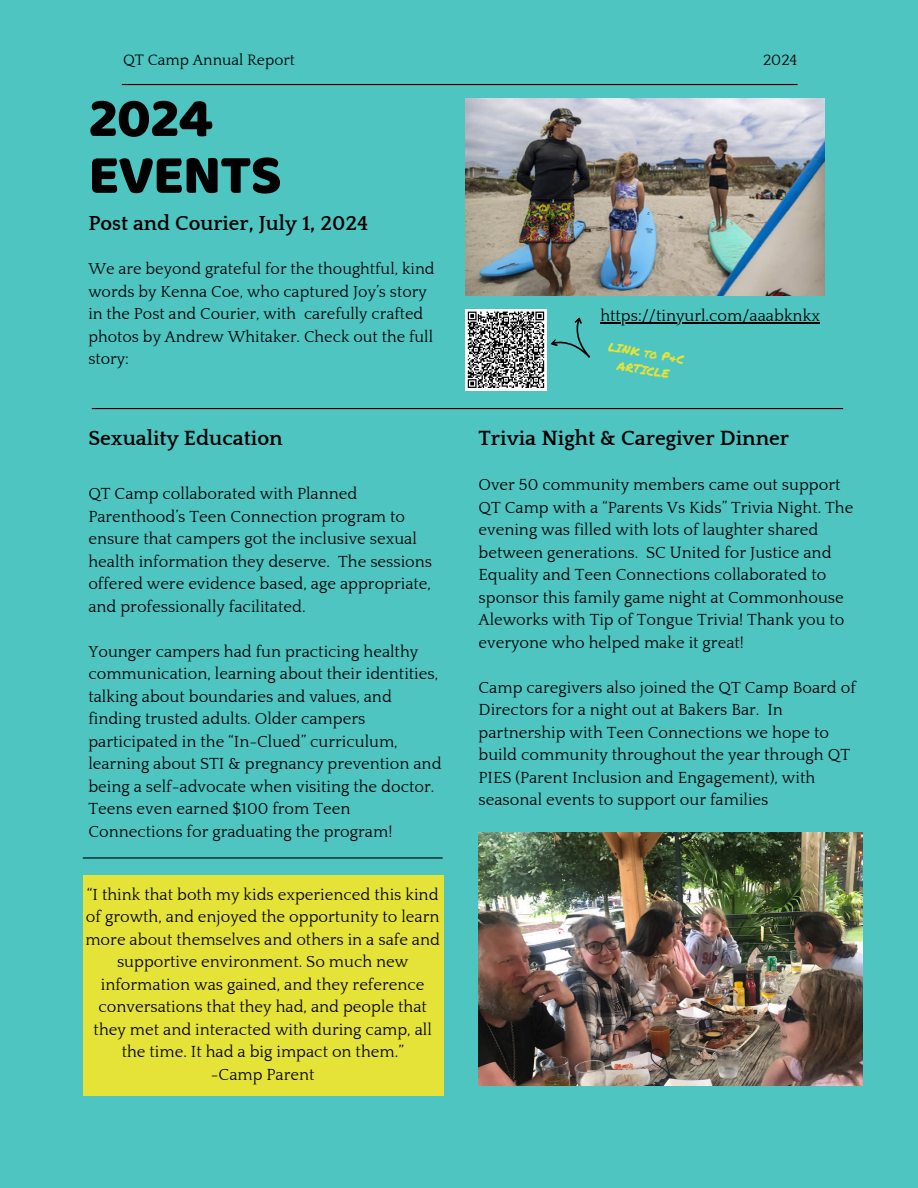
<style>
.page{position:relative;width:918px;height:1188px;background:#4ec5c1}
.page>*{position:absolute;margin:0;border:0;box-sizing:border-box;transform-origin:0 0}
.t1{font:56.4px/56.7px "Baloo";letter-spacing:-.02em;color:#000001}
.t2{font:700 21.15px "Quattrocento";color:#000001}
.t3{font:700 20.85px "Quattrocento";color:#000001}
.t4{font:16.5px/22.5px "Quattrocento";color:#000001}
.t5{font:16.5px/22.5px "Quattrocento";color:#000;text-align:center}
.t6{font:16.2px/22.6px "Quattrocento";color:#000001}
.t7{font:15.45px "Quattrocento";color:#000001}
.t8{font:12.15px "Permanent Marker";color:#e5e338}
</style>
<div class="page">
<hr style="left:122px;top:84px;width:676px;height:1px;background:#000001">
<hr style="left:92px;top:408px;width:751px;height:1px;background:#000001">
<hr style="left:83px;top:857px;width:360px;height:2px;background:#000001">
<div style="left:465px;top:309px;width:82px;height:81px;background:#fff"></div>
<svg style="left:467px;top:311px;width:136px;height:77px"></svg>
<img style="left:465px;top:99px;width:359px;height:196px">
<img style="left:479px;top:832px;width:383px;height:253px">
<div style="left:83px;top:875px;width:360px;height:221px;background:#e5e338"></div>
<hr style="left:600px;top:322px;width:220px;height:1px;background:#000">
<p class="t7" style="left:123px;top:52px;width:173px">QT Camp Annual Report</p>
<p class="t7" style="left:763px;top:52px;width:36px">2024</p>
<h3 class="t1" style="left:88px;top:88px;width:195px">2024<br>EVENTS</h3>
<h2 class="t3" style="left:88px;top:212px;width:282px">Post and Courier, July 1, 2024</h2>
<h1 class="t6" style="left:88px;top:258px;width:348px">We are beyond grateful for the thoughtful, kind words by Kenna Coe, who captured Joy’s story in the Post and Courier, with carefully crafted photos by Andrew Whitaker. Check out the full</h1>
<p class="t6" style="left:88px;top:348px;width:42px">story:</p>
<h2 class="t2" style="left:88px;top:427px;width:196px">Sexuality Education</h2>
<h3 class="t4" style="left:88px;top:483px;width:345px">QT Camp collaborated with Planned Parenthood’s Teen Connection program to ensure that campers got the inclusive sexual health information they deserve. The sessions offered were evidence based, age appropriate, and professionally facilitated.</h3>
<h3 class="t4" style="left:88px;top:641px;width:355px">Younger campers had fun practicing healthy communication, learning about their identities, talking about boundaries and values, and finding trusted adults. Older campers participated in the “In-Clued” curriculum, learning about STI &amp; pregnancy prevention and being a self-advocate when visiting the doctor.<br>Teens even earned $100 from Teen Connections for graduating the program!</h3>
<h3 class="t5" style="left:85px;top:884px;width:356px">“I think that both my kids experienced this kind of growth, and enjoyed the opportunity to learn more about themselves and others in a safe and supportive environment. So much new information was gained, and they reference conversations that they had, and people that they met and interacted with during camp, all the time. It had a big impact on them.”<br>-Camp Parent</h3>
<h3 class="t5" style="left:600px;top:305px;width:221px">https://tinyurl.com/aaabknkx</h3>
<h3 class="t8" style="left:610px;top:338px;width:78px;rotate:10deg">LINK to P&amp;C</h3>
<h2 class="t8" style="left:619px;top:356px;width:54px;rotate:10deg">ARTICLE</h2>
<p class="t2" style="left:479px;top:427px;width:312px">Trivia Night &amp; Caregiver Dinner</p>
<h3 class="t4" style="left:479px;top:474px;width:376px">Over 50 community members came out support QT Camp with a “Parents Vs Kids” Trivia Night. The evening was filled with lots of laughter shared between generations. SC United for Justice and Equality and Teen Connections collaborated to sponsor this family game night at Commonhouse Aleworks with Tip of Tongue Trivia! Thank you to everyone who helped make it great!</h3>
<p class="t4" style="left:479px;top:677px;width:379px">Camp caregivers also joined the QT Camp Board of Directors for a night out at Bakers Bar. In partnership with Teen Connections we hope to build community throughout the year through QT PIES (Parent Inclusion and Engagement), with seasonal events to support our families</p>
</div>
